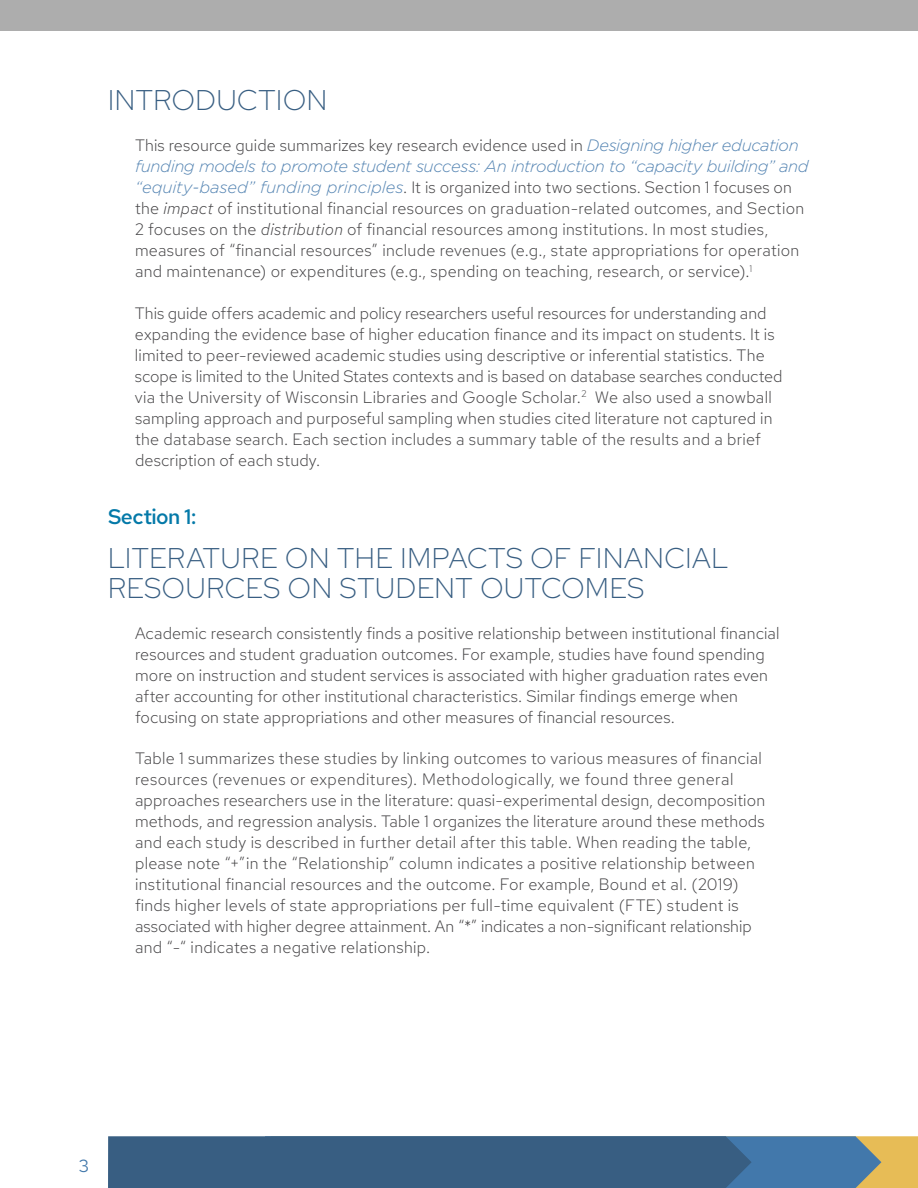
<style>
.page{position:relative;width:918px;height:1188px;background:#fff}
.page>*{position:absolute;margin:0;border:0;box-sizing:border-box;transform-origin:0 0}
.t1{font:300 28.5px/30px "Red Hat Display";letter-spacing:.025em;color:#385e82}
.t2{font:500 21px "Red Hat Text";letter-spacing:-.025em;color:#0479a8}
.t3{font:17.55px "Red Hat Text";color:#4278ab}
.t4{font:300 16.5px/21px "Red Hat Text";letter-spacing:.01em;color:#414042}
.t5{font:italic 300 16.5px "Gotham";letter-spacing:-.025em;color:#5585b3}
.s1{font-family:"Gotham";font-style:italic;color:#5585b3}
.s2{font-style:italic}
</style>
<div class="page">
<div style="left:0;top:0;width:918px;height:30px;background:#adadad"></div>
<div style="left:271px;top:1136px;width:647px;height:52px;background:#e7bc56"></div>
<div style="left:265px;top:1136px;width:590px;height:52px;background:#4278ab"></div>
<svg style="left:830px;top:1136px;width:51px;height:52px"></svg>
<div style="left:108px;top:1136px;width:618px;height:52px;background:#385e82"></div>
<svg style="left:700px;top:1136px;width:52px;height:52px"></svg>
<h1 class="t1" style="left:108px;top:84px;width:221px">INTRODUCTION</h1>
<p class="t4" style="left:135px;top:135px;width:665px">This resource guide summarizes key research evidence used in <span class="s1">Designing higher education</span></p>
<p class="t5" style="left:135px;top:156px;width:675px">funding models to promote student success: An introduction to “capacity building” and</p>
<p class="t4" style="left:135px;top:177px;width:671px"><span class="s1">“equity-based” funding principles</span>. It is organized into two sections. Section 1 focuses on the <span class="s2">impact</span> of institutional financial resources on graduation-related outcomes, and Section 2 focuses on the <span class="s2">distribution</span> of financial resources among institutions. In most studies, measures of “financial resources” include revenues (e.g., state appropriations for operation and maintenance) or expenditures (e.g., spending on teaching, research, or service).<sup>1</sup></p>
<p class="t4" style="left:135px;top:302px;width:649px">This guide offers academic and policy researchers useful resources for understanding and expanding the evidence base of higher education finance and its impact on students. It is limited to peer-reviewed academic studies using descriptive or inferential statistics. The scope is limited to the United States contexts and is based on database searches conducted via the University of Wisconsin Libraries and Google Scholar.<sup>2</sup> We also used a snowball sampling approach and purposeful sampling when studies cited literature not captured in the database search. Each section includes a summary table of the results and a brief description of each study.</p>
<p class="t2" style="left:108px;top:503px;width:90px">Section 1:</p>
<h1 class="t1" style="left:108px;top:542px;width:622px">LITERATURE ON THE IMPACTS OF FINANCIAL<br>RESOURCES ON STUDENT OUTCOMES</h1>
<p class="t4" style="left:135px;top:622px;width:646px">Academic research consistently finds a positive relationship between institutional financial resources and student graduation outcomes. For example, studies have found spending more on instruction and student services is associated with higher graduation rates even after accounting for other institutional characteristics. Similar findings emerge when focusing on state appropriations and other measures of financial resources.</p>
<p class="t4" style="left:135px;top:747px;width:632px">Table 1 summarizes these studies by linking outcomes to various measures of financial resources (revenues or expenditures). Methodologically, we found three general approaches researchers use in the literature: quasi-experimental design, decomposition methods, and regression analysis. Table 1 organizes the literature around these methods and each study is described in further detail after this table. When reading the table, please note “+”in the “Relationship” column indicates a positive relationship between institutional financial resources and the outcome. For example, Bound et al. (2019) finds higher levels of state appropriations per full-time equivalent (FTE) student is associated with higher degree attainment. An “*” indicates a non-significant relationship and “-“ indicates a negative relationship.</p>
<p class="t3" style="left:79px;top:1154px;width:12px">3</p>
</div>
